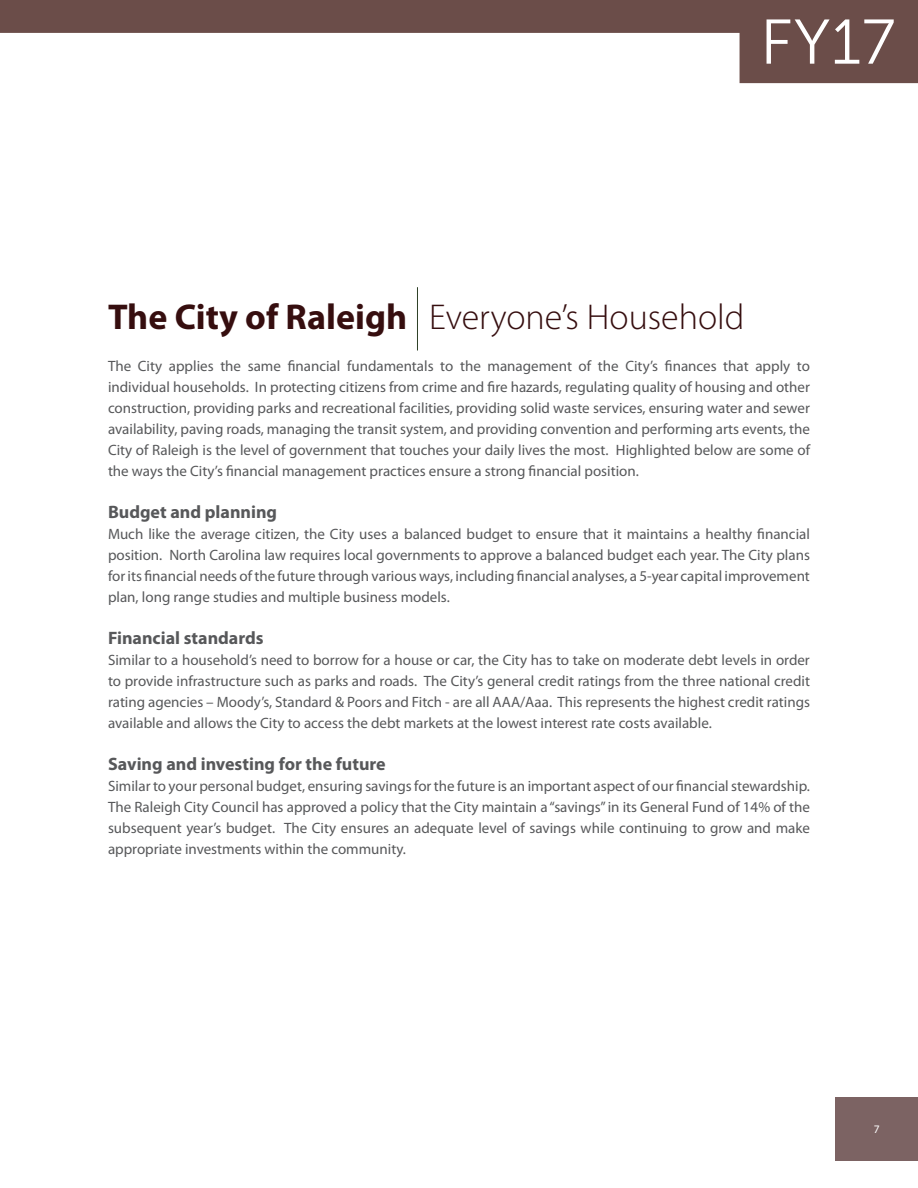
<style>
.page{position:relative;width:918px;height:1188px;background:#fff}
.page>*{position:absolute;margin:0;border:0;box-sizing:border-box;transform-origin:0 0}
.t1{font:300 36px "Myriad Pro";color:#360e0f}
.t2{font:700 18px "Myriad Pro";color:#57585a}
.t3{font:15px/21px "Myriad Pro";color:#57585a;text-align:justify}
.t4{font:11.55px "Myriad Pro";color:#fff}
.s1{font-weight:700}
</style>
<div class="page">
<hr style="left:417px;top:287px;width:1px;height:64px;background:#2e4026">
<div style="left:835px;top:1097px;width:83px;height:64px;background:#7c6363"></div>
<svg style="left:0;top:0;width:918px;height:83px"></svg>
<svg style="left:767px;top:19px;width:127px;height:45px"></svg>
<p class="t1" style="left:108px;top:298px;width:638px"><span class="s1">The City of Raleigh</span> Everyone’s Household</p>
<p class="t3" style="left:108px;top:356px;width:704px">The City applies the same financial fundamentals to the management of the City’s finances that apply to individual households. In protecting citizens from crime and fire hazards, regulating quality of housing and other construction, providing parks and recreational facilities, providing solid waste services, ensuring water and sewer availability, paving roads, managing the transit system, and providing convention and performing arts events, the City of Raleigh is the level of government that touches your daily lives the most. Highlighted below are some of the ways the City’s financial management practices ensure a strong financial position.</p>
<p class="t2" style="left:108px;top:502px;width:171px">Budget and planning</p>
<p class="t3" style="left:108px;top:524px;width:703px">Much like the average citizen, the City uses a balanced budget to ensure that it maintains a healthy financial position. North Carolina law requires local governments to approve a balanced budget each year. The City plans for its financial needs of the future through various ways, including financial analyses, a 5-year capital improvement plan, long range studies and multiple business models.</p>
<p class="t2" style="left:108px;top:628px;width:157px">Financial standards</p>
<p class="t3" style="left:108px;top:650px;width:704px">Similar to a household’s need to borrow for a house or car, the City has to take on moderate debt levels in order to provide infrastructure such as parks and roads. The City’s general credit ratings from the three national credit rating agencies – Moody’s, Standard &amp; Poors and Fitch - are all AAA/Aaa. This represents the highest credit ratings available and allows the City to access the debt markets at the lowest interest rate costs available.</p>
<p class="t2" style="left:108px;top:754px;width:279px">Saving and investing for the future</p>
<p class="t3" style="left:108px;top:776px;width:704px">Similar to your personal budget, ensuring savings for the future is an important aspect of our financial stewardship.<br>The Raleigh City Council has approved a policy that the City maintain a “savings” in its General Fund of 14% of the subsequent year’s budget. The City ensures an adequate level of savings while continuing to grow and make appropriate investments within the community.</p>
<p class="t4" style="left:874px;top:1123px;width:7px">7</p>
</div>
